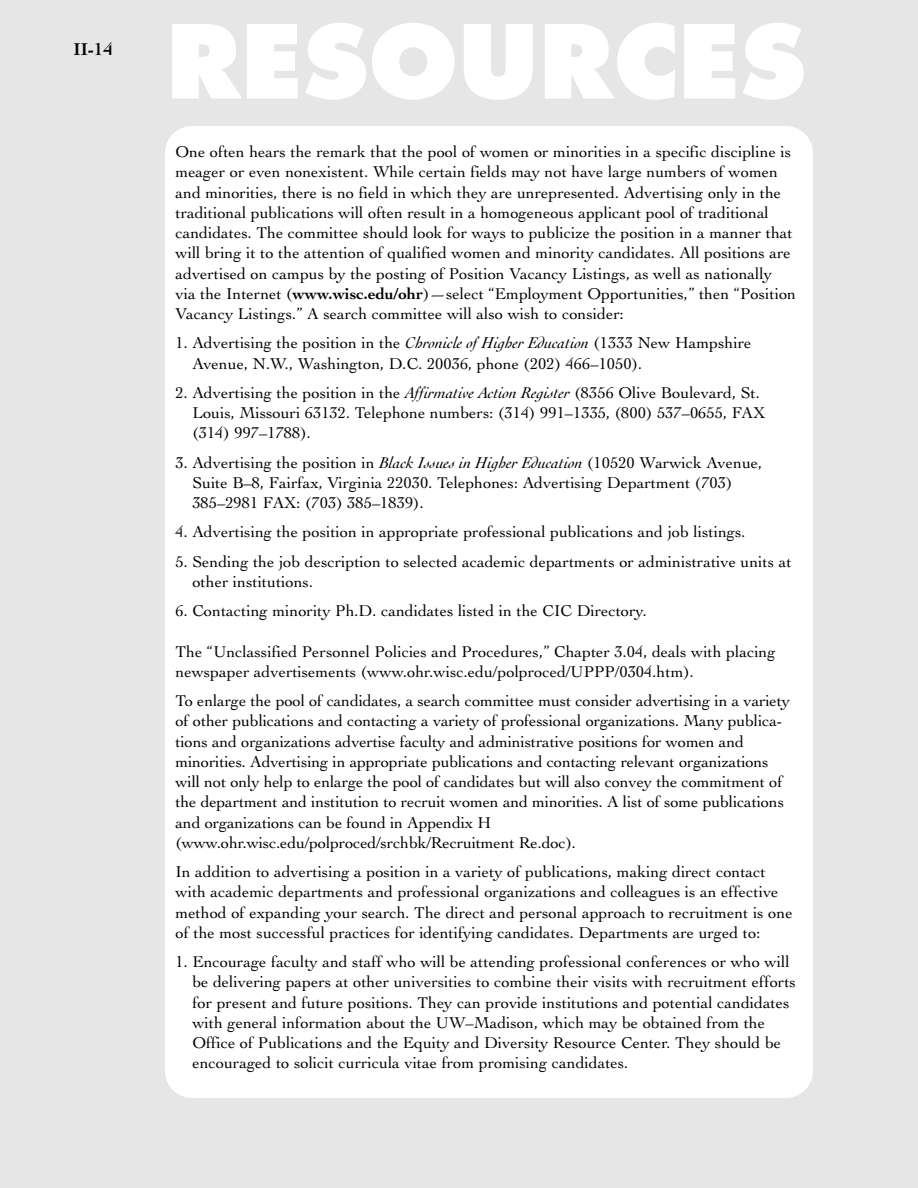
<style>
.page{position:relative;width:918px;height:1188px;background:#e6e6e6}
.page>*{position:absolute;margin:0;border:0;box-sizing:border-box;transform-origin:0 0}
.t1{font:800 99px "Futura";color:#fff}
.t2{font:700 18px "Cochin";color:#000}
.t3{font:16.5px/20.2px "Cochin";color:#000}
.s1{font-weight:700}
.s2{font-style:italic}
</style>
<div class="page">
<div style="left:165px;top:126px;width:648px;height:972px;background:#fff;border-radius:27px"></div>
<p class="t2" style="left:74px;top:42px;width:41px">II-14</p>
<h1 class="t1" style="left:166px;top:18px;width:641px">RESOURCES</h1>
<p class="t3" style="left:176px;top:143px;width:622px">One often hears the remark that the pool of women or minorities in a specific discipline is meager or even nonexistent. While certain fields may not have large numbers of women and minorities, there is no field in which they are unrepresented. Advertising only in the traditional publications will often result in a homogeneous applicant pool of traditional candidates. The committee should look for ways to publicize the position in a manner that will bring it to the attention of qualified women and minority candidates. All positions are advertised on campus by the posting of Position Vacancy Listings, as well as nationally via the Internet (<span class="s1">www.wisc.edu/ohr</span>)—select “Employment Opportunities,” then “Position Vacancy Listings.” A search committee will also wish to consider:</p>
<p class="t3" style="left:192px;top:335px;width:561px;text-indent:-17px">1. Advertising the position in the <span class="s2">Chronicle of Higher Education</span> (1333 New Hampshire<br>Avenue, N.W., Washington, D.C. 20036, phone (202) 466–1050).</p>
<p class="t3" style="left:192px;top:384px;width:574px;text-indent:-17px">2. Advertising the position in the <span class="s2">Affirmative Action Register</span> (8356 Olive Boulevard, St.<br>Louis, Missouri 63132. Telephone numbers: (314) 991–1335, (800) 537–0655, FAX (314) 997–1788).</p>
<p class="t3" style="left:192px;top:454px;width:572px;text-indent:-17px">3. Advertising the position in <span class="s2">Black Issues in Higher Education</span> (10520 Warwick Avenue,<br>Suite B–8, Fairfax, Virginia 22030. Telephones: Advertising Department (703)<br>385–2981 FAX: (703) 385–1839).</p>
<p class="t3" style="left:176px;top:524px;width:572px">4. Advertising the position in appropriate professional publications and job listings.</p>
<p class="t3" style="left:192px;top:553px;width:601px;text-indent:-17px">5. Sending the job description to selected academic departments or administrative units at other institutions.</p>
<p class="t3" style="left:176px;top:602px;width:473px">6. Contacting minority Ph.D. candidates listed in the CIC Directory.</p>
<p class="t3" style="left:176px;top:643px;width:602px">The “Unclassified Personnel Policies and Procedures,” Chapter 3.04, deals with placing newspaper advertisements (www.ohr.wisc.edu/polproced/UPPP/0304.htm).</p>
<p class="t3" style="left:176px;top:692px;width:616px">To enlarge the pool of candidates, a search committee must consider advertising in a variety of other publications and contacting a variety of professional organizations. Many publica&shy;tions and organizations advertise faculty and administrative positions for women and minorities. Advertising in appropriate publications and contacting relevant organizations will not only help to enlarge the pool of candidates but will also convey the commitment of the department and institution to recruit women and minorities. A list of some publications and organizations can be found in Appendix H (www.ohr.wisc.edu/polproced/srchbk/Recruitment Re.doc).</p>
<p class="t3" style="left:176px;top:863px;width:619px">In addition to advertising a position in a variety of publications, making direct contact with academic departments and professional organizations and colleagues is an effective method of expanding your search. The direct and personal approach to recruitment is one of the most successful practices for identifying candidates. Departments are urged to:</p>
<p class="t3" style="left:192px;top:953px;width:605px;text-indent:-17px">1. Encourage faculty and staff who will be attending professional conferences or who will be delivering papers at other universities to combine their visits with recruitment efforts for present and future positions. They can provide institutions and potential candidates with general information about the UW–Madison, which may be obtained from the Office of Publications and the Equity and Diversity Resource Center. They should be encouraged to solicit curricula vitae from promising candidates.</p>
</div>
